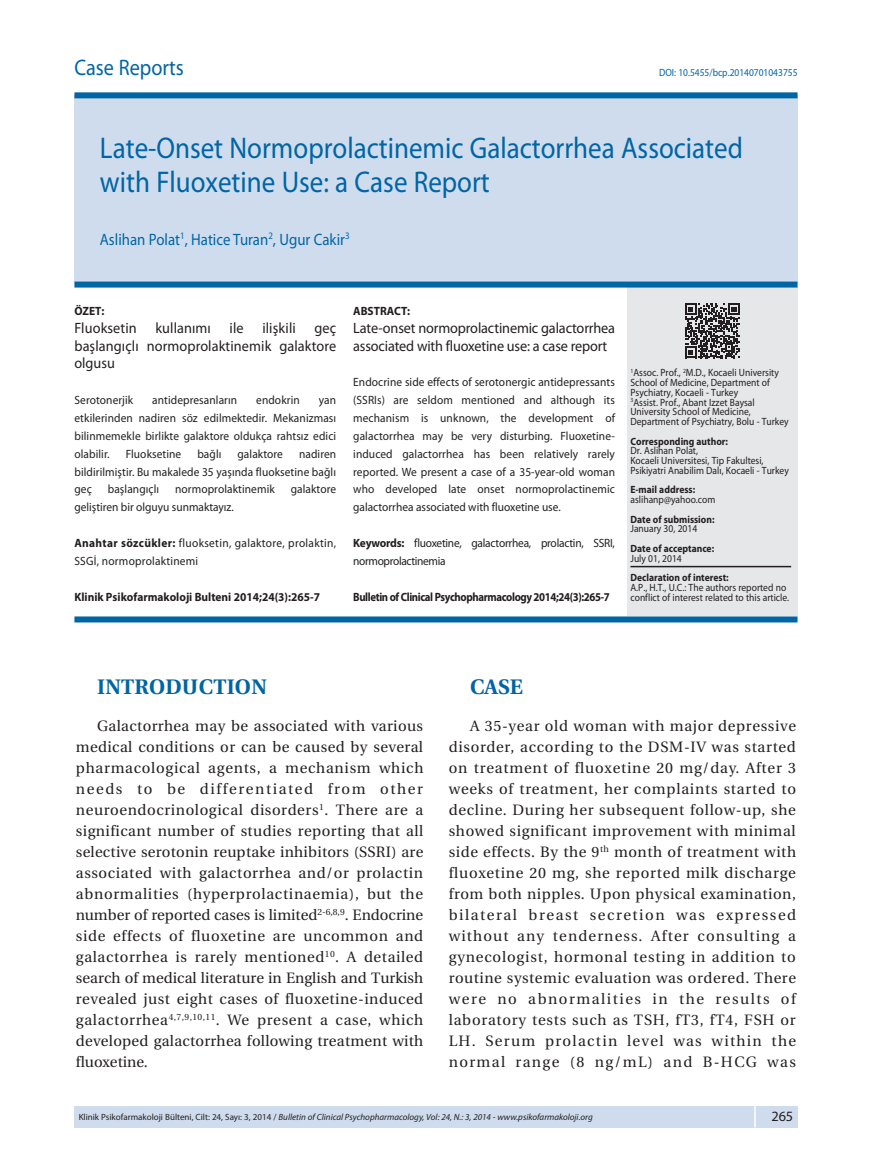
<style>
.page{position:relative;width:872px;height:1170px;background:#fff}
.page>*{position:absolute;margin:0;border:0;box-sizing:border-box;transform-origin:0 0}
.t1{font:30px/34.5px "Myriad Pro";color:#0065a4;scale:.9 1}
.t2{font:22.5px "Myriad Pro";color:#0065a4;scale:.9 1}
.mavi_buyuk{font:21px "Utopia Bold Tr";letter-spacing:.01em;color:#0065a4}
.yazarlar{font:16.5px "Myriad Pro";color:#0065a4;scale:.9 1}
.t3{font:15px/21px "Utopia Medium Tr";letter-spacing:.05em;color:#231f20;text-align:justify}
.baslik_ing{font:15px/17.9px "Myriad Pro";letter-spacing:-.01em;color:#231f20;scale:.95 1}
.baslik_tr{font:15px/17.9px "Myriad Pro";letter-spacing:.01em;color:#231f20;text-align:justify;scale:.95 1}
.t4{font:14.25px "Myriad Pro";color:#231f20}
.anahtar_kelime{font:12px/17.9px "Myriad Pro";letter-spacing:.01em;color:#231f20;text-align:justify;scale:.95 1}
.keyword{font:12px/17.9px "Myriad Pro";letter-spacing:-.02em;color:#231f20;scale:.95 1}
.t5{font:700 12px "Myriad Pro";color:#231f20;scale:.95 1}
.t6{font:700 12px "Myriad Pro";letter-spacing:-.035em;color:#231f20;scale:.9 1}
.t7{font:10.5px/9.8px "Myriad Pro";color:#231f20;scale:.91 1}
.t8{font:700 10.5px "Myriad Pro";color:#231f20;scale:.91 1}
.t9{font:10.5px "Myriad Pro";color:#0065a4;scale:.9 1}
.t10{font:italic 9px "Myriad Pro";color:#231f20}
.s1{font-weight:700}
.s2{font-style:normal}
</style>
<div class="page">
<div style="left:74px;top:1106px;width:723px;height:21px;background:#cfdced"></div>
<svg style="left:754px;top:1106px;width:1px;height:21px"></svg>
<div style="left:74px;top:95px;width:723px;height:187px;background:#cfdced"></div>
<div style="left:627px;top:286px;width:170px;height:329px;background:#e6e7e9"></div>
<div style="left:74px;top:281px;width:723px;height:6px;background:#0065a4"></div>
<div style="left:74px;top:616px;width:723px;height:6px;background:#0065a4"></div>
<div style="left:74px;top:92px;width:723px;height:6px;background:#0065a4"></div>
<hr style="left:630px;top:566px;width:161px;height:1px;background:#231f20">
<svg style="left:685px;top:303px;width:55px;height:55px"></svg>
<p class="t2" style="left:74px;top:54px;width:123px">Case Reports</p>
<p class="t9" style="left:659px;top:66px;width:155px">DOI: 10.5455/bcp.20140701043755</p>
<p class="t1" style="left:100px;top:130px;width:716px">Late-Onset Normoprolactinemic Galactorrhea Associated with Fluoxetine Use: a Case Report</p>
<p class="yazarlar" style="left:100px;top:229px;width:279px">Aslihan Polat<sup>1</sup>, Hatice Turan<sup>2</sup>, Ugur Cakir<sup>3</sup></p>
<p class="t5" style="left:74px;top:303px;width:33px">ÖZET:</p>
<p class="baslik_tr" style="left:74px;top:318px;width:277px">Fluoksetin kullanımı ile ilişkili geç başlangıçlı normoprolaktinemik galaktore olgusu</p>
<p class="anahtar_kelime" style="left:74px;top:391px;width:63px">Serotonerjik</p>
<p class="anahtar_kelime" style="left:152px;top:391px;width:91px">antidepresanların</p>
<p class="anahtar_kelime" style="left:256px;top:391px;width:48px">endokrin</p>
<p class="anahtar_kelime" style="left:74px;top:391px;width:277px;text-indent:244px">yan etkilerinden nadiren söz edilmektedir. Mekanizması bilinmemekle birlikte galaktore oldukça rahtsız edici olabilir.</p>
<p class="anahtar_kelime" style="left:74px;top:444px;width:277px;text-indent:225px">nadiren bildirilmiştir. Bu makalede 35 yaşında fluoksetine bağlı geç</p>
<p class="anahtar_kelime" style="left:126px;top:444px;width:60px">Fluoksetine</p>
<p class="anahtar_kelime" style="left:197px;top:444px;width:27px">bağlı</p>
<p class="anahtar_kelime" style="left:237px;top:444px;width:49px">galaktore</p>
<p class="anahtar_kelime" style="left:108px;top:480px;width:56px">başlangıçlı</p>
<p class="anahtar_kelime" style="left:175px;top:480px;width:106px">normoprolaktinemik</p>
<p class="anahtar_kelime" style="left:291px;top:480px;width:49px">galaktore</p>
<p class="anahtar_kelime" style="left:74px;top:498px;width:169px">geliştiren bir olguyu sunmaktayız.</p>
<p class="anahtar_kelime" style="left:74px;top:534px;width:277px"><span class="s1">Anahtar sözcükler:</span> fluoksetin, galaktore, prolaktin,<br>SSGİ, normoprolaktinemi</p>
<p class="t5" style="left:74px;top:588px;width:260px">Klinik Psikofarmakoloji Bulteni 2014;24(3):265-7</p>
<p class="t5" style="left:353px;top:303px;width:61px">ABSTRACT:</p>
<p class="baslik_ing" style="left:353px;top:318px;width:277px">Late-onset normoprolactinemic galactorrhea associated with fluoxetine use: a case report</p>
<p class="anahtar_kelime" style="left:353px;top:373px;width:277px">Endocrine side effects of serotonergic antidepressants (SSRIs) are seldom mentioned and although its mechanism is unknown, the development of galactorrhea may be very disturbing. Fluoxetine&shy;induced galactorrhea has been relatively rarely reported. We present a case of a 35-year-old woman who developed late onset normoprolactinemic galactorrhea associated with fluoxetine use.</p>
<p class="keyword" style="left:353px;top:534px;width:277px"><span class="s1">Keywords:</span> fluoxetine, galactorrhea, prolactin, SSRI, normoprolactinemia</p>
<p class="t6" style="left:353px;top:588px;width:286px">Bulletin of Clinical Psychopharmacology 2014;24(3):265-7</p>
<p class="t7" style="left:630px;top:368px;width:165px"><sup>1</sup>Assoc. Prof., <sup>2</sup>M.D., Kocaeli University<br>School of Medicine, Department of<br>Psychiatry, Kocaeli - Turkey</p>
<p class="t7" style="left:630px;top:397px;width:175px"><sup>3</sup>Assist. Prof., Abant Izzet Baysal<br>University School of Medicine,<br>Department of Psychiatry, Bolu - Turkey</p>
<p class="t8" style="left:630px;top:434px;width:109px">Corresponding author:</p>
<p class="t7" style="left:630px;top:446px;width:76px">Dr. Aslihan Polat,</p>
<p class="t7" style="left:630px;top:455px;width:175px">Kocaeli Universitesi, Tip Fakultesi,<br>Psikiyatri Anabilim Dalı, Kocaeli - Turkey</p>
<p class="t8" style="left:630px;top:483px;width:73px">E-mail address:</p>
<p class="t7" style="left:630px;top:494px;width:95px">aslihanp@yahoo.com</p>
<p class="t8" style="left:630px;top:512px;width:94px">Date of submission:</p>
<p class="t7" style="left:630px;top:524px;width:75px">January 30, 2014</p>
<p class="t8" style="left:630px;top:541px;width:93px">Date of acceptance:</p>
<p class="t7" style="left:630px;top:553px;width:58px">July 01, 2014</p>
<p class="t8" style="left:630px;top:570px;width:109px">Declaration of interest:</p>
<p class="t7" style="left:630px;top:582px;width:176px">A.P., H.T., U.C.: The authors reported no conflict of interest related to this article.</p>
<p class="mavi_buyuk" style="left:97px;top:674px;width:171px">INTRODUCTION</p>
<p class="t3" style="left:76px;top:715px;width:349px;text-indent:21px">Galactorrhea may be associated with various medical conditions or can be caused by several pharmacological agents, a mechanism which needs to be differentiated from other neuroendocrinological disorders<sup>1</sup>. There are a significant number of studies reporting that all selective serotonin reuptake inhibitors (SSRI) are associated with galactorrhea and/or prolactin abnormalities (hyperprolactinaemia), but the number of reported cases is limited<sup>2-6,8,9</sup>. Endocrine side effects of fluoxetine are uncommon and galactorrhea is rarely mentioned<sup>10</sup>. A detailed search of medical literature in English and Turkish revealed just eight cases of fluoxetine-induced galactorrhea<sup>4,7,9,10,11</sup>. We present a case, which developed galactorrhea following treatment with fluoxetine.</p>
<p class="mavi_buyuk" style="left:470px;top:674px;width:54px">CASE</p>
<p class="t3" style="left:449px;top:715px;width:349px;text-indent:21px">A 35-year old woman with major depressive disorder, according to the DSM-IV was started on treatment of fluoxetine 20 mg/day. After 3 weeks of treatment, her complaints started to decline. During her subsequent follow-up, she showed significant improvement with minimal side effects. By the 9<sup>th</sup> month of treatment with fluoxetine 20 mg, she reported milk discharge from both nipples. Upon physical examination, bilateral breast secretion was expressed without any tenderness. After consulting a gynecologist, hormonal testing in addition to routine systemic evaluation was ordered. There were no abnormalities in the results of laboratory tests such as TSH, fT3, fT4, FSH or LH. Serum prolactin level was within the normal range (8 ng/mL) and B-HCG was</p>
<p class="t10" style="left:79px;top:1111px;width:515px"><span class="s2">Klinik Psikofarmakoloji Bülteni, Cilt: 24, Sayı: 3, 2014 /</span> Bulletin of Clinical Psychopharmacology, Vol: 24, N.: 3, 2014 - www.psikofarmakoloji.org</p>
<p class="t4" style="left:771px;top:1107px;width:23px">265</p>
</div>
